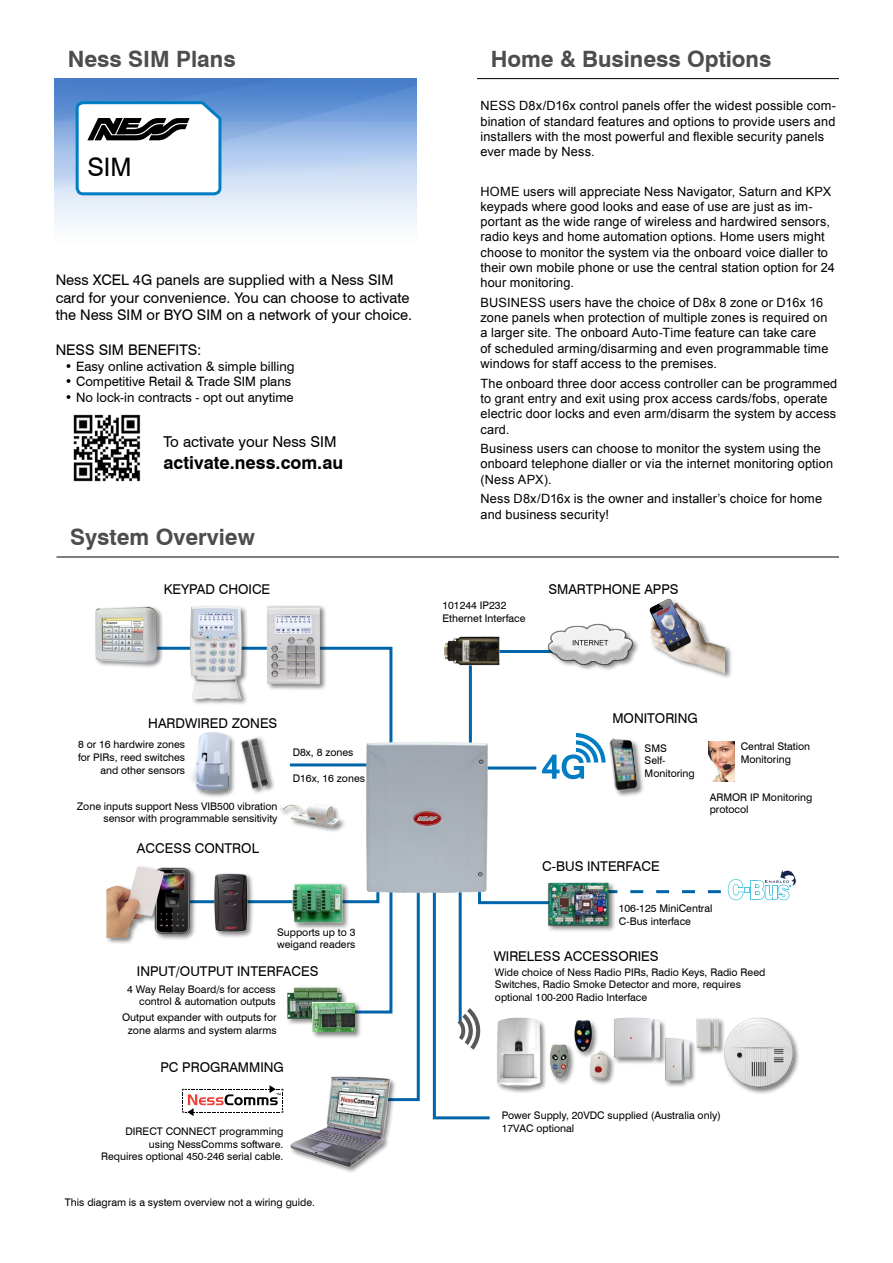
<style>
.page{position:relative;width:893px;height:1263px;background:#fff}
.page>*{position:absolute;margin:0;border:0;box-sizing:border-box;transform-origin:0 0}
.t1{font:25.5px "Swiss 721 BT";color:#000}
.t2{font:700 22.5px "Swiss 721 BT";color:#4d4d4f}
.t3{font:700 18px "Swiss 721 BT";color:#000}
.t4{font:15px "Swiss 721 BT";color:#000}
.t5{font:14.7px/17.5px "Swiss 721 BT";color:#000}
.t6{font:13.5px "Swiss 721 BT";color:#000}
.t7{font:13.05px "Swiss 721 BT";color:#000}
.t8{font:12.75px/15.3px "Arial";letter-spacing:.01em;color:#000}
.t9{font:10.5px/12.6px "Swiss 721 BT";color:#000}
</style>
<div class="page">
<img style="left:721px;top:1017px;width:78px;height:77px">
<img style="left:290px;top:1116px;width:102px;height:56px">
<hr style="left:449px;top:766px;width:87px;height:3px;background:#0065a8">
<hr style="left:478px;top:650px;width:148px;height:3px;background:#0065a8">
<hr style="left:469px;top:643px;width:3px;height:130px;background:#0065a8">
<svg style="left:164px;top:646px;width:229px;height:121px"></svg>
<img style="left:54px;top:78px;width:362px;height:147px">
<hr style="left:477px;top:78px;width:362px;height:1px;background:#000">
<hr style="left:57px;top:557px;width:782px;height:1px;background:#000">
<img style="left:363px;top:738px;width:131px;height:155px">
<img style="left:547px;top:598px;width:185px;height:80px">
<img style="left:106px;top:866px;width:57px;height:78px">
<div style="left:266px;top:605px;width:62px;height:86px;background:#f2f2f2"></div>
<img style="left:263px;top:605px;width:67px;height:84px">
<div style="left:189px;top:605px;width:60px;height:101px;background:#000;opacity:.5"></div>
<img style="left:182px;top:605px;width:67px;height:94px">
<div style="left:94px;top:605px;width:70px;height:64px;background:#000;opacity:.5"></div>
<img style="left:94px;top:606px;width:64px;height:57px">
<svg style="left:163px;top:803px;width:258px;height:313px"></svg>
<img style="left:708px;top:741px;width:27px;height:41px">
<div style="left:609px;top:738px;width:36px;height:60px;background:#000;opacity:.5"></div>
<img style="left:609px;top:738px;width:30px;height:55px">
<img style="left:179px;top:727px;width:65px;height:70px">
<div style="left:240px;top:735px;width:36px;height:60px;background:#000;opacity:.5"></div>
<img style="left:240px;top:735px;width:30px;height:55px">
<div style="left:311px;top:1001px;width:51px;height:38px;background:#000;opacity:.5"></div>
<img style="left:313px;top:1002px;width:42px;height:30px">
<div style="left:291px;top:882px;width:58px;height:48px;background:#000;opacity:.5"></div>
<img style="left:290px;top:881px;width:55px;height:44px">
<img style="left:280px;top:803px;width:73px;height:40px">
<svg style="left:728px;top:870px;width:68px;height:30px"></svg>
<img style="left:444px;top:636px;width:56px;height:30px">
<svg style="left:542px;top:733px;width:64px;height:46px"></svg>
<svg style="left:431px;top:871px;width:290px;height:249px"></svg>
<img style="left:73px;top:414px;width:68px;height:68px">
<svg style="left:74px;top:100px;width:149px;height:97px"></svg>
<h2 class="t2" style="left:68px;top:45px;width:169px">Ness SIM Plans</h2>
<h1 class="t1" style="left:87px;top:152px;width:46px">SIM</h1>
<p class="t5" style="left:56px;top:271px;width:358px">Ness XCEL 4G panels are supplied with a Ness SIM card for your convenience. You can choose to activate the Ness SIM or BYO SIM on a network of your choice.</p>
<p class="t5" style="left:56px;top:341px;width:21px">Ness</p>
<p class="t5" style="left:99px;top:341px;width:39px">SIM benefits</p>
<p class="t5" style="left:197px;top:341px;width:6px">:</p>
<p class="t7" style="left:65px;top:358px;width:231px">• Easy online activation &amp; simple billing</p>
<p class="t7" style="left:65px;top:374px;width:228px">• Competitive Retail &amp; Trade SIM plans</p>
<p class="t7" style="left:65px;top:389px;width:230px">• No lock-in contracts - opt out anytime</p>
<p class="t4" style="left:164px;top:432px;width:174px">To activate your Ness SIM</p>
<h3 class="t3" style="left:164px;top:451px;width:181px">activate.ness.com.au</h3>
<h2 class="t2" style="left:70px;top:523px;width:186px">System Overview</h2>
<p class="t6" style="left:164px;top:581px;width:35px">Keypad</p>
<p class="t6" style="left:219px;top:581px;width:19px">Choice</p>
<h2 class="t2" style="left:491px;top:45px;width:282px">Home &amp; Business Options</h2>
<p class="t8" style="left:480px;top:98px;width:357px">Ness D8x/D16x control panels offer the widest possible com&shy;bination of standard features and options to provide users and installers with the most powerful and flexible security panels ever made by Ness.</p>
<p class="t8" style="left:480px;top:183px;width:356px">HOME users will appreciate Ness Navigator, Saturn and KPX keypads where good looks and ease of use are just as im&shy;portant as the wide range of wireless and hardwired sensors, radio keys and home automation options. Home users might choose to monitor the system via the onboard voice dialler to their own mobile phone or use the central station option for 24 hour monitoring.</p>
<p class="t8" style="left:480px;top:295px;width:349px">BUSINESS users have the choice of D8x 8 zone or D16x 16 zone panels when protection of multiple zones is required on a larger site. The onboard Auto-Time feature can take care of scheduled arming/disarming and even programmable time windows for staff access to the premises.</p>
<p class="t8" style="left:480px;top:376px;width:358px">The onboard three door access controller can be programmed to grant entry and exit using prox access cards/fobs, operate electric door locks and even arm/disarm the system by access card.</p>
<p class="t8" style="left:480px;top:441px;width:354px">Business users can choose to monitor the system using the onboard telephone dialler or via the internet monitoring option (Ness APX).</p>
<p class="t8" style="left:480px;top:491px;width:343px">Ness D8x/D16x is the owner and installer’s choice for home and business security!</p>
<p class="t9" style="left:442px;top:599px;width:84px">101244 IP232<br>Ethernet Interface</p>
<p class="t6" style="left:548px;top:581px;width:48px">Smartphone</p>
<p class="t6" style="left:644px;top:581px;width:10px">apps</p>
<p class="t6" style="left:148px;top:715px;width:37px">Hardwi</p>
<p class="t6" style="left:201px;top:715px;width:49px">reD Zones</p>
<p class="t9" style="left:78px;top:738px;width:109px;text-align:right">8 or 16 hardwire zones for PIRs, reed switches and other sensors</p>
<p class="t9" style="left:77px;top:799px;width:202px;text-align:right">Zone inputs support Ness VIB500 vibration sensor with programmable sensitivity</p>
<p class="t6" style="left:137px;top:840px;width:19px">Access</p>
<p class="t6" style="left:195px;top:840px;width:20px">Cont</p>
<p class="t6" style="left:232px;top:840px;width:19px">rol</p>
<p class="t9" style="left:293px;top:745px;width:62px">D8x, 8 zones</p>
<p class="t9" style="left:293px;top:771px;width:74px">D16x, 16 zones</p>
<p class="t9" style="left:277px;top:926px;width:80px">Supports up to 3 weigand readers</p>
<p class="t6" style="left:137px;top:963px;width:14px">Input</p>
<p class="t6" style="left:176px;top:963px;width:24px">/Output</p>
<p class="t6" style="left:237px;top:963px;width:13px">Inte</p>
<p class="t6" style="left:267px;top:963px;width:19px">rfaces</p>
<p class="t9" style="left:127px;top:982px;width:150px;text-align:right">4 Way Relay Board/s for access control &amp; automation outputs</p>
<p class="t9" style="left:122px;top:1011px;width:156px;text-align:center">Output expander with outputs for zone alarms and system alarms</p>
<p class="t6" style="left:160px;top:1059px;width:79px">PC Prog ramming</p>
<p class="t9" style="left:126px;top:1125px;width:25px">Di rect</p>
<p class="t9" style="left:166px;top:1125px;width:9px">connect</p>
<p class="t9" style="left:101px;top:1125px;width:184px;text-align:right">programming<br>using NessComms software.<br>Requires optional 450-246 serial cable.</p>
<p class="t9" style="left:65px;top:1196px;width:252px">This diagram is a system overview not a wiring guide.</p>
<p class="t6" style="left:612px;top:710px;width:21px">Monito</p>
<p class="t6" style="left:665px;top:710px;width:18px">ring</p>
<p class="t9" style="left:645px;top:741px;width:52px">SMS<br>Self-<br>Monitoring</p>
<p class="t9" style="left:741px;top:740px;width:71px">Central Station<br>Monitoring</p>
<p class="t9" style="left:710px;top:790px;width:104px">ARMOR IP Monitoring protocol</p>
<p class="t6" style="left:542px;top:857px;width:54px">C-Bus inte</p>
<p class="t6" style="left:617px;top:857px;width:19px">rface</p>
<p class="t9" style="left:619px;top:902px;width:95px">106-125 MiniCentral<br>C-Bus interface</p>
<p class="t6" style="left:494px;top:948px;width:34px">Wi reless</p>
<p class="t6" style="left:564px;top:948px;width:11px">accesso</p>
<p class="t6" style="left:629px;top:948px;width:17px">ries</p>
<p class="t9" style="left:495px;top:965px;width:272px">Wide choice of Ness Radio PIRs, Radio Keys, Radio Reed<br>Switches, Radio Smoke Detector and more, requires optional 100-200 Radio Interface</p>
<p class="t9" style="left:502px;top:1109px;width:221px">Power Supply, 20VDC supplied (Australia only)<br>17VAC optional</p>
</div>
